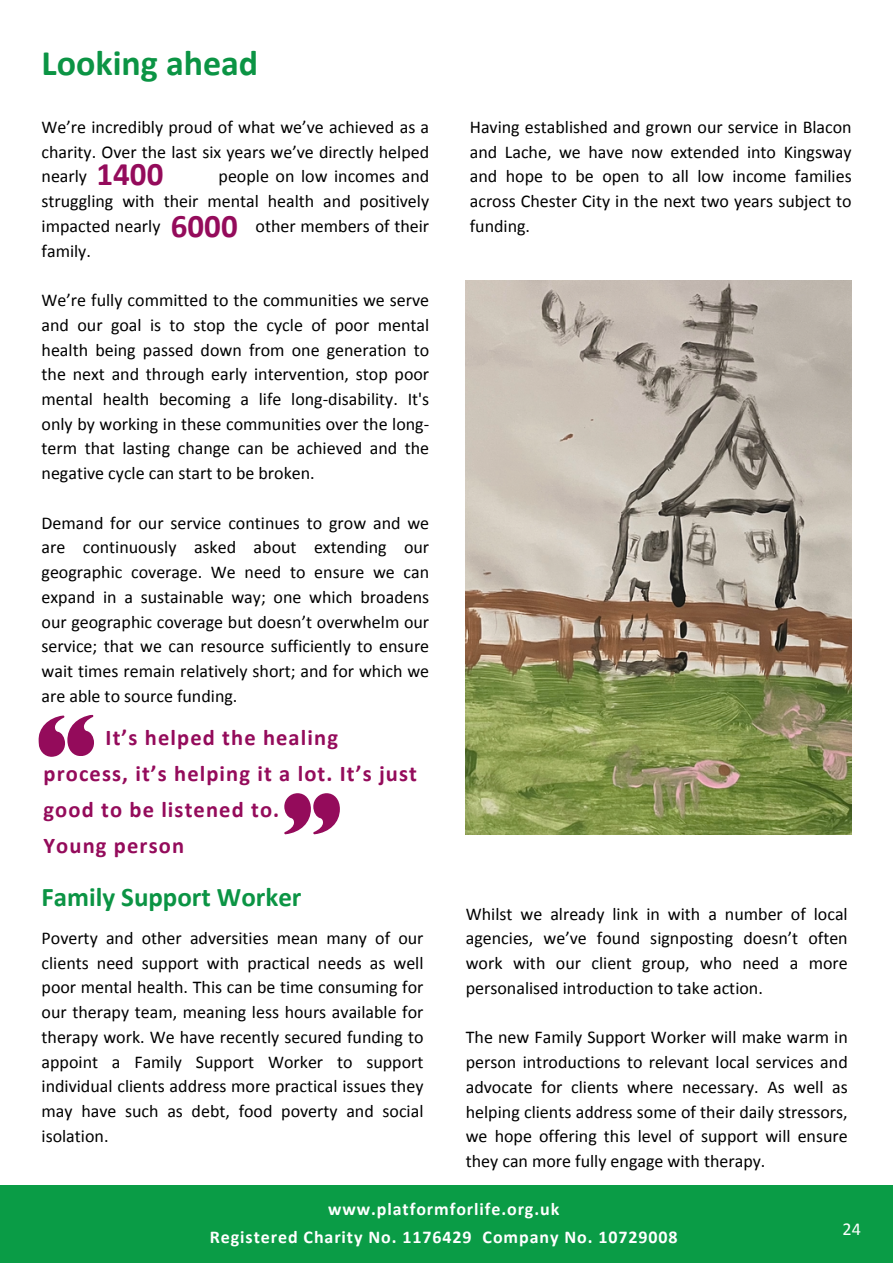
<style>
.page{position:relative;width:893px;height:1264px;background:#fff}
.page>*{position:absolute;margin:0;border:0;box-sizing:border-box;transform-origin:0 0}
.t1{font:700 36px "Calibri";color:#0b9444}
.t2{font:700 33px "Calibri";color:#940b5b}
.t3{font:700 27px "Calibri";color:#0b9444}
.t4{font:700 22.5px/36px "Calibri";letter-spacing:.05em;color:#940b5b}
.t5{font:18.15px "Calibri";color:#fff}
.t6{font:18px/24.8px "Calibri";color:#000;text-align:justify}
.t7{font:700 18px "Calibri";letter-spacing:.05em;color:#fff}
.t8{font:15px "Roboto";letter-spacing:.05em;color:#fff}
</style>
<div class="page">
<div style="left:0;top:1185px;width:892px;height:77px;background:#0a9c46"></div>
<img style="left:466px;top:280px;width:385px;height:554px">
<svg style="left:284px;top:793px;width:56px;height:41px"></svg>
<svg style="left:38px;top:714px;width:56px;height:43px"></svg>
<p class="t1" style="left:42px;top:41px;width:218px">Looking ahead</p>
<p class="t6" style="left:42px;top:114px;width:389px">We’re incredibly proud of what we’ve achieved as a charity. Over the last six years we’ve directly helped nearly</p>
<p class="t2" style="left:97px;top:153px;width:68px">1400</p>
<p class="t6" style="left:42px;top:164px;width:389px;text-indent:177px">people on low incomes and struggling with their mental health and positively impacted nearly</p>
<p class="t2" style="left:171px;top:205px;width:68px">6000</p>
<p class="t6" style="left:255px;top:213px;width:175px">other members of their</p>
<p class="t6" style="left:42px;top:238px;width:51px">family.</p>
<p class="t6" style="left:42px;top:287px;width:389px">We’re fully committed to the communities we serve and our goal is to stop the cycle of poor mental health being passed down from one generation to the next and through early intervention, stop poor mental health becoming a life long-disability. It's only by working in these communities over the long&shy;term that lasting change can be achieved and the negative cycle can start to be broken.</p>
<p class="t6" style="left:42px;top:510px;width:389px">Demand for our service continues to grow and we are continuously asked about extending our geographic coverage. We need to ensure we can expand in a sustainable way; one which broadens our geographic coverage but doesn’t overwhelm our service; that we can resource sufficiently to ensure wait times remain relatively short; and for which we are able to source funding.</p>
<p class="t4" style="left:43px;top:719px;width:375px;text-indent:62px">It’s helped the healing process, it’s helping it a lot. It’s just good to be listened to.</p>
<p class="t4" style="left:43px;top:827px;width:142px">Young person</p>
<p class="t3" style="left:42px;top:880px;width:261px">Family Support Worker</p>
<p class="t6" style="left:42px;top:925px;width:383px">Poverty and other adversities mean many of our clients need support with practical needs as well poor mental health. This can be time consuming for our therapy team, meaning less hours available for therapy work. We have recently secured funding to appoint a Family Support Worker to support individual clients address more practical issues they may have such as debt, food poverty and social isolation.</p>
<p class="t6" style="left:470px;top:114px;width:383px">Having established and grown our service in Blacon and Lache, we have now extended into Kingsway and hope to be open to all low income families across Chester City in the next two years subject to funding.</p>
<p class="t6" style="left:466px;top:901px;width:383px">Whilst we already link in with a number of local agencies, we’ve found signposting doesn’t often work with our client group, who need a more personalised introduction to take action.</p>
<p class="t6" style="left:466px;top:1024px;width:383px">The new Family Support Worker will make warm in person introductions to relevant local services and advocate for clients where necessary. As well as helping clients address some of their daily stressors, we hope offering this level of support will ensure they can more fully engage with therapy.</p>
<p class="t7" style="left:328px;top:1197px;width:232px">www.platformforlife.org.uk</p>
<p class="t7" style="left:210px;top:1225px;width:469px">Registered Charity No. 1176429 Company No. 10729008</p>
<p class="t8" style="left:344px;top:1203px;width:200px">www.platformforlife.org.uk</p>
<p class="t8" style="left:234px;top:1226px;width:420px">Registered Charity No. 1176429 Company No. 10729008</p>
<p class="t5" style="left:842px;top:1218px;width:20px">24</p>
</div>
